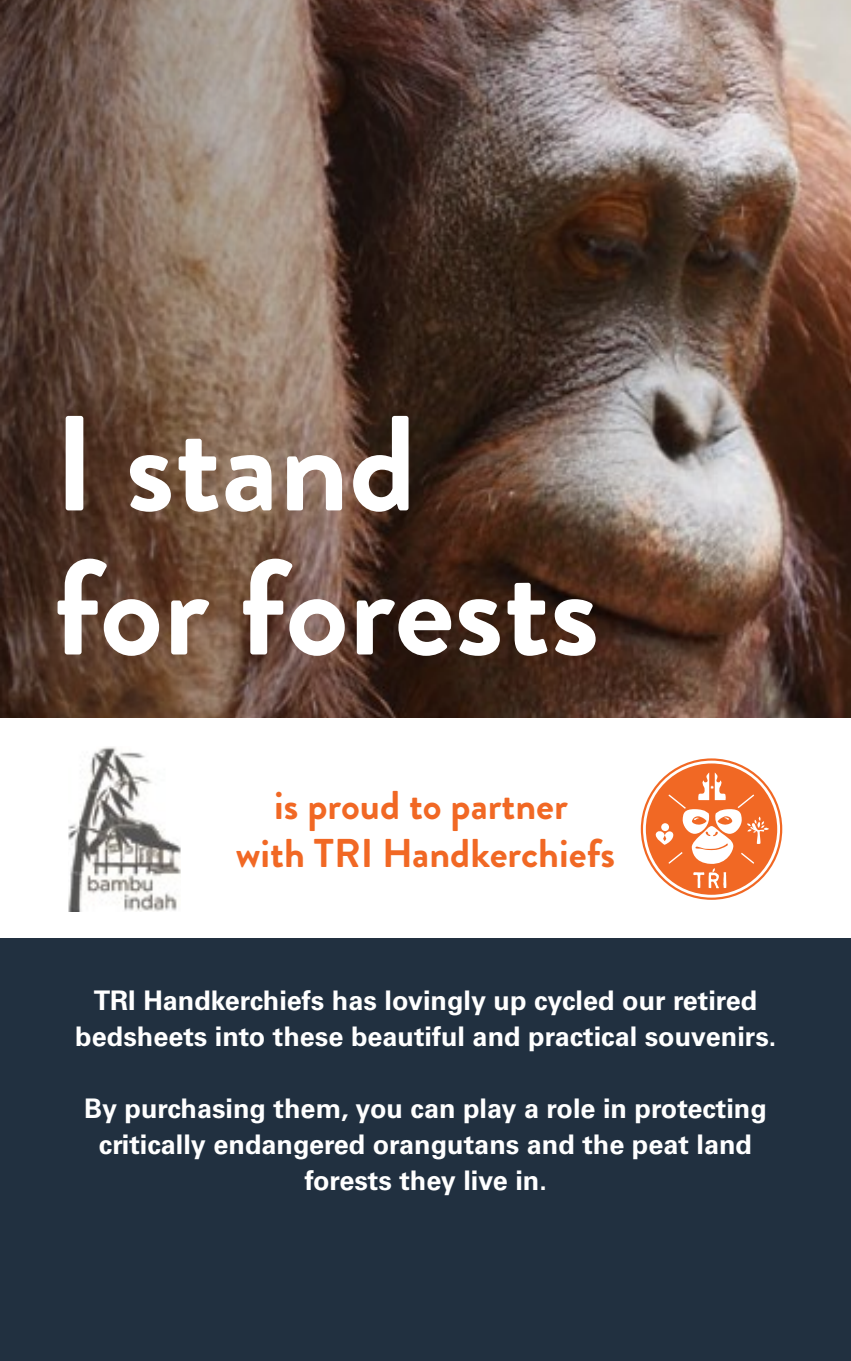
<style>
.page{position:relative;width:851px;height:1361px;background:#fff}
.page>*{position:absolute;margin:0;border:0;box-sizing:border-box;transform-origin:0 0}
.t1{font:700 135px/144px "Brandon Grotesque";color:#fff}
.t2{font:700 40.2px/48.3px "Brandon Grotesque";color:#f16824;text-align:center}
.t3{font:700 27px/36px "Univers LT Std";color:#fff;text-align:center}
</style>
<div class="page">
<div style="left:0;top:938px;width:850px;height:423px;background:#213040"></div>
<img style="left:713px;top:0;width:137px;height:717px">
<svg style="left:0;top:0;width:713px;height:717px;background:#665045"></svg>
<svg style="left:640px;top:758px;width:142px;height:142px"></svg>
<img style="left:69px;top:747px;width:111px;height:165px">
<h1 class="t1" style="left:53px;top:394px;width:547px">I stand for forests</h1>
<h2 class="t2" style="left:236px;top:781px;width:380px">is proud to partner<br>with TRI Handkerchiefs</h2>
<p class="t3" style="left:75px;top:982px;width:702px">TRI Handkerchiefs has lovingly up cycled our retired bedsheets into these beautiful and practical souvenirs.</p>
<p class="t3" style="left:84px;top:1090px;width:684px">By purchasing them, you can play a role in protecting critically endangered orangutans and the peat land forests they live in.</p>
</div>
